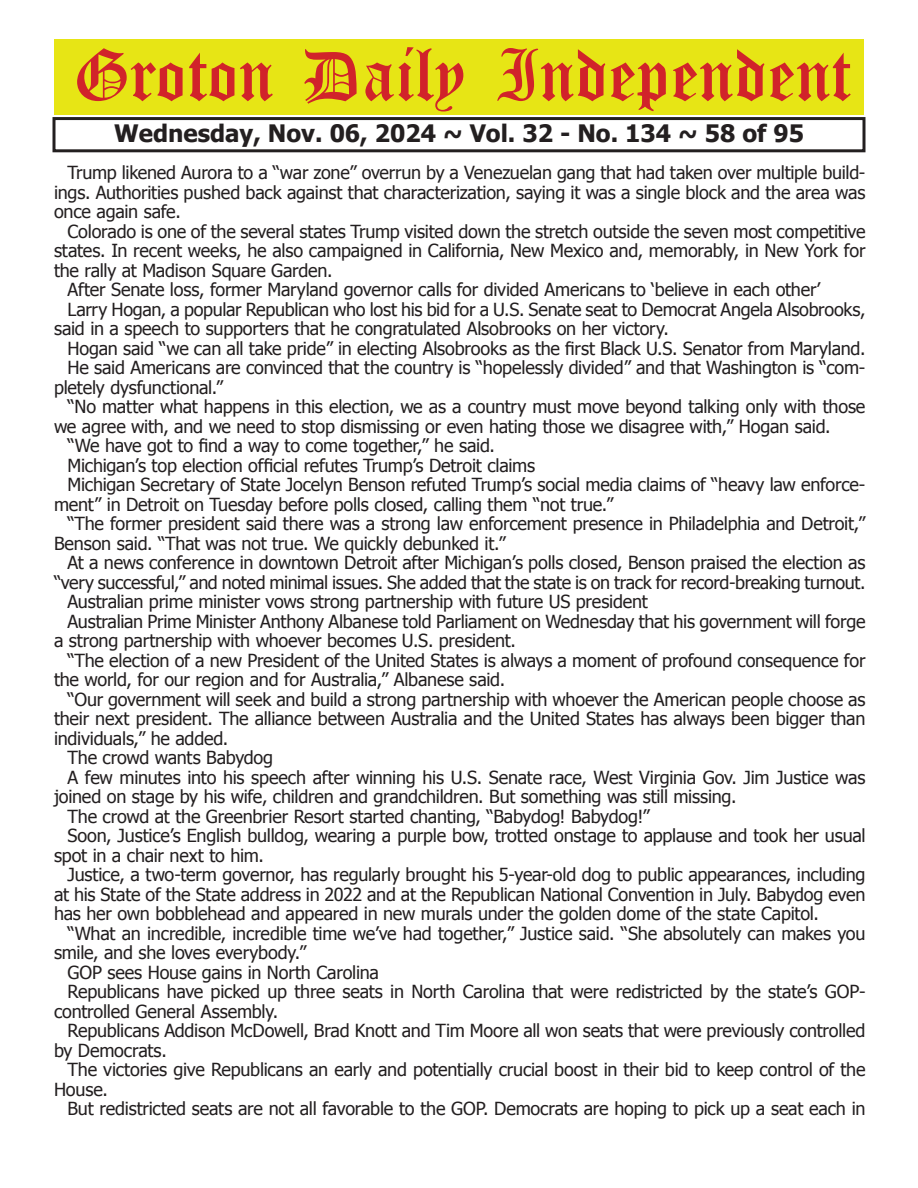
<style>
.page{position:relative;width:918px;height:1188px;background:#fff}
.page>*{position:absolute;margin:0;border:0;box-sizing:border-box;transform-origin:0 0}
.t1{font:54px "Old English Five";color:#d1232a}
.t2{font:700 24px "Tahoma";color:#231f20}
.t3{font:18px/19.5px "Tahoma";letter-spacing:-.01em;color:#231f20;text-align:justify}
</style>
<div class="page">
<div style="left:52px;top:117px;width:814px;height:35px;border:3px solid #231f20"></div>
<div style="left:54px;top:40px;width:810px;height:75px;background:#e7e515"></div>
<h1 class="t1" style="left:73px;top:50px;width:779px">Groton Daily Independent</h1>
<h2 class="t2" style="left:114px;top:116px;width:691px">Wednesday, Nov. 06, 2024 ~ Vol. 32 - No. 134 ~ 58 of 95</h2>
<p class="t3" style="left:54px;top:162px;width:813px;text-indent:14px">Trump likened Aurora to a “war zone” overrun by a Venezuelan gang that had taken over multiple build&shy;ings. Authorities pushed back against that characterization, saying it was a single block and the area was once again safe.</p>
<p class="t3" style="left:68px;top:221px;width:800px">Colorado is one of the several states Trump visited down the stretch outside the seven most competitive</p>
<p class="t3" style="left:54px;top:240px;width:813px">states. In recent weeks, he also campaigned in California, New Mexico and, memorably, in New York for</p>
<p class="t3" style="left:54px;top:260px;width:280px">the rally at Madison Square Garden.</p>
<p class="t3" style="left:68px;top:279px;width:754px">After Senate loss, former Maryland governor calls for divided Americans to ‘believe in each other’</p>
<p class="t3" style="left:68px;top:299px;width:800px">Larry Hogan, a popular Republican who lost his bid for a U.S. Senate seat to Democrat Angela Alsobrooks,</p>
<p class="t3" style="left:54px;top:318px;width:616px">said in a speech to supporters that he congratulated Alsobrooks on her victory.</p>
<p class="t3" style="left:68px;top:338px;width:799px">Hogan said “we can all take pride” in electing Alsobrooks as the first Black U.S. Senator from Maryland.</p>
<p class="t3" style="left:68px;top:357px;width:799px">He said Americans are convinced that the country is “hopelessly divided” and that Washington is “com-</p>
<p class="t3" style="left:54px;top:377px;width:171px">pletely dysfunctional.”</p>
<p class="t3" style="left:68px;top:396px;width:799px">“No matter what happens in this election, we as a country must move beyond talking only with those</p>
<p class="t3" style="left:54px;top:416px;width:778px">we agree with, and we need to stop dismissing or even hating those we disagree with,” Hogan said.</p>
<p class="t3" style="left:68px;top:435px;width:429px">“We have got to find a way to come together,” he said.</p>
<p class="t3" style="left:68px;top:455px;width:469px">Michigan’s top election official refutes Trump’s Detroit claims</p>
<p class="t3" style="left:68px;top:474px;width:799px">Michigan Secretary of State Jocelyn Benson refuted Trump’s social media claims of “heavy law enforce-</p>
<p class="t3" style="left:54px;top:494px;width:561px">ment” in Detroit on Tuesday before polls closed, calling them “not true.”</p>
<p class="t3" style="left:68px;top:513px;width:799px">“The former president said there was a strong law enforcement presence in Philadelphia and Detroit,”</p>
<p class="t3" style="left:54px;top:533px;width:453px">Benson said. “That was not true. We quickly debunked it.”</p>
<p class="t3" style="left:68px;top:552px;width:799px">At a news conference in downtown Detroit after Michigan’s polls closed, Benson praised the election as</p>
<p class="t3" style="left:54px;top:572px;width:813px">“very successful,” and noted minimal issues. She added that the state is on track for record-breaking turnout.</p>
<p class="t3" style="left:68px;top:591px;width:582px">Australian prime minister vows strong partnership with future US president</p>
<p class="t3" style="left:68px;top:611px;width:800px">Australian Prime Minister Anthony Albanese told Parliament on Wednesday that his government will forge</p>
<p class="t3" style="left:54px;top:630px;width:464px">a strong partnership with whoever becomes U.S. president.</p>
<p class="t3" style="left:68px;top:650px;width:800px">“The election of a new President of the United States is always a moment of profound consequence for</p>
<p class="t3" style="left:54px;top:669px;width:453px">the world, for our region and for Australia,” Albanese said.</p>
<p class="t3" style="left:68px;top:689px;width:799px">“Our government will seek and build a strong partnership with whoever the American people choose as</p>
<p class="t3" style="left:54px;top:708px;width:813px">their next president. The alliance between Australia and the United States has always been bigger than</p>
<p class="t3" style="left:54px;top:728px;width:176px">individuals,” he added.</p>
<p class="t3" style="left:68px;top:747px;width:207px">The crowd wants Babydog</p>
<p class="t3" style="left:68px;top:766px;width:800px">A few minutes into his speech after winning his U.S. Senate race, West Virginia Gov. Jim Justice was</p>
<p class="t3" style="left:54px;top:786px;width:684px">joined on stage by his wife, children and grandchildren. But something was still missing.</p>
<p class="t3" style="left:68px;top:805px;width:584px">The crowd at the Greenbrier Resort started chanting, “Babydog! Babydog!”</p>
<p class="t3" style="left:68px;top:825px;width:800px">Soon, Justice’s English bulldog, wearing a purple bow, trotted onstage to applause and took her usual</p>
<p class="t3" style="left:54px;top:844px;width:211px">spot in a chair next to him.</p>
<p class="t3" style="left:68px;top:864px;width:800px">Justice, a two-term governor, has regularly brought his 5-year-old dog to public appearances, including</p>
<p class="t3" style="left:54px;top:883px;width:813px">at his State of the State address in 2022 and at the Republican National Convention in July. Babydog even</p>
<p class="t3" style="left:54px;top:903px;width:766px">has her own bobblehead and appeared in new murals under the golden dome of the state Capitol.</p>
<p class="t3" style="left:68px;top:922px;width:799px">“What an incredible, incredible time we’ve had together,” Justice said. “She absolutely can makes you</p>
<p class="t3" style="left:54px;top:942px;width:254px">smile, and she loves everybody.”</p>
<p class="t3" style="left:68px;top:961px;width:313px">GOP sees House gains in North Carolina</p>
<p class="t3" style="left:68px;top:981px;width:800px">Republicans have picked up three seats in North Carolina that were redistricted by the state’s GOP-</p>
<p class="t3" style="left:54px;top:1000px;width:226px">controlled General Assembly.</p>
<p class="t3" style="left:68px;top:1020px;width:800px">Republicans Addison McDowell, Brad Knott and Tim Moore all won seats that were previously controlled</p>
<p class="t3" style="left:54px;top:1039px;width:114px">by Democrats.</p>
<p class="t3" style="left:68px;top:1059px;width:799px">The victories give Republicans an early and potentially crucial boost in their bid to keep control of the</p>
<p class="t3" style="left:54px;top:1078px;width:55px">House.</p>
<p class="t3" style="left:68px;top:1098px;width:799px">But redistricted seats are not all favorable to the GOP. Democrats are hoping to pick up a seat each in</p>
</div>
